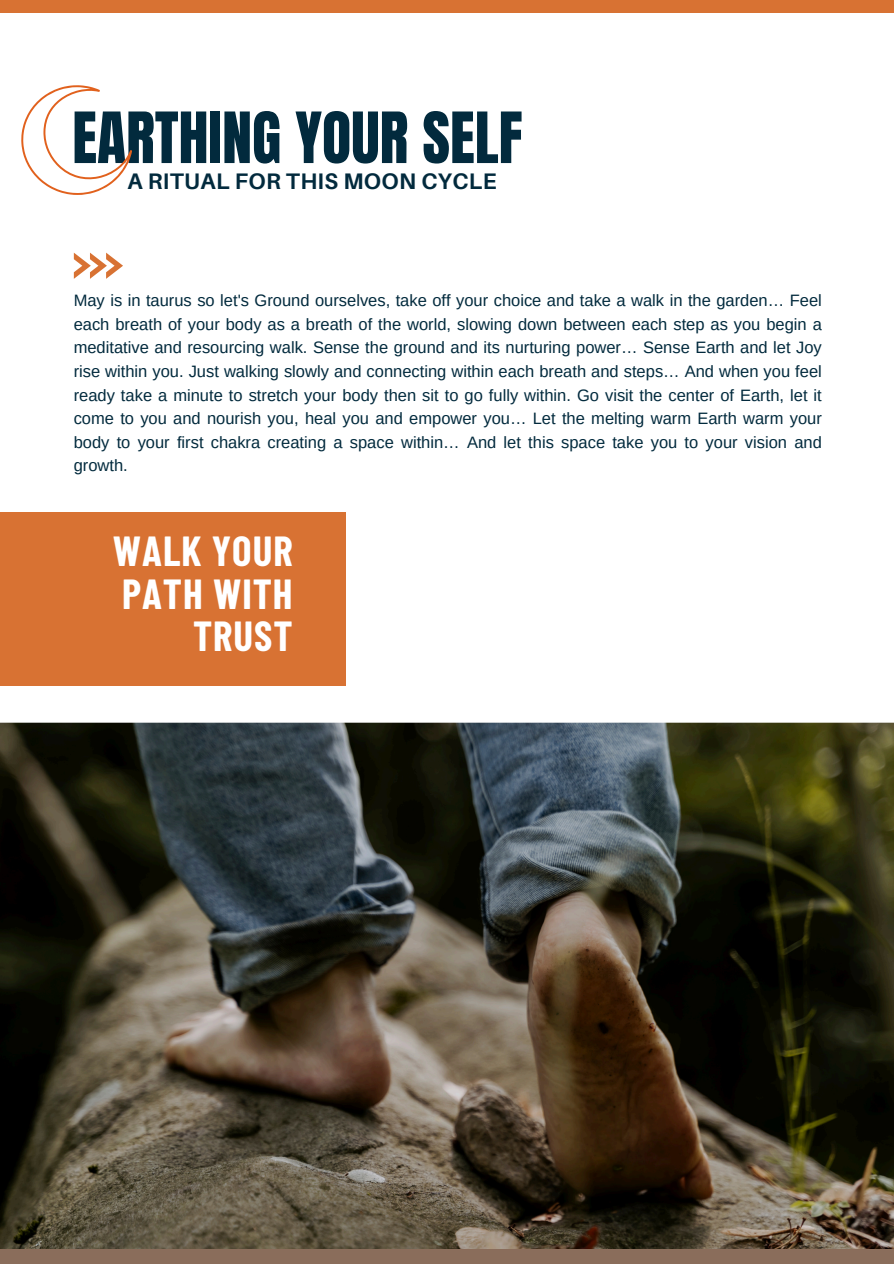
<style>
.page{position:relative;width:894px;height:1264px;background:#fff}
.page>*{position:absolute;margin:0;border:0;box-sizing:border-box;transform-origin:0 0}
.t1{font:60px "Anton";color:#022a3d}
.t2{font:700 41.1px/42.8px "Barlow Condensed";letter-spacing:.025em;color:#fff;text-align:right}
.t3{font:700 22.5px "Aileron";letter-spacing:.015em;color:#022a3d}
.t4{font:16.5px/23.7px "Arimo";color:#022a3d;text-align:justify}
</style>
<div class="page">
<img style="left:0;top:722px;width:893px;height:527px">
<div style="left:0;top:512px;width:346px;height:174px;background:#d87233"></div>
<svg style="left:74px;top:253px;width:49px;height:25px"></svg>
<div style="left:0;top:0;width:893px;height:12px;background:#d87233"></div>
<div style="left:0;top:1249px;width:893px;height:14px;background:#8a6d5b"></div>
<svg style="left:21px;top:85px;width:111px;height:110px"></svg>
<h3 class="t1" style="left:72px;top:95px;width:451px">EARTHING YOUR SELF</h3>
<p class="t3" style="left:127px;top:167px;width:370px">A RITUAL FOR THIS MOON CYCLE</p>
<h1 class="t4" style="left:74px;top:288px;width:749px">May is in taurus so let's Ground ourselves, take off your choice and take a walk in the garden… Feel each breath of your body as a breath of the world, slowing down between each step as you begin a meditative and resourcing walk. Sense the ground and its nurturing power… Sense Earth and let Joy rise within you. Just walking slowly and connecting within each breath and steps… And when you feel ready take a minute to stretch your body then sit to go fully within. Go visit the center of Earth, let it come to you and nourish you, heal you and empower you… Let the melting warm Earth warm your body to your first chakra creating a space within… And let this space take you to your vision and growth.</h1>
<p class="t2" style="left:113px;top:528px;width:181px">WALK YOUR<br>PATH WITH<br>TRUST</p>
</div>
